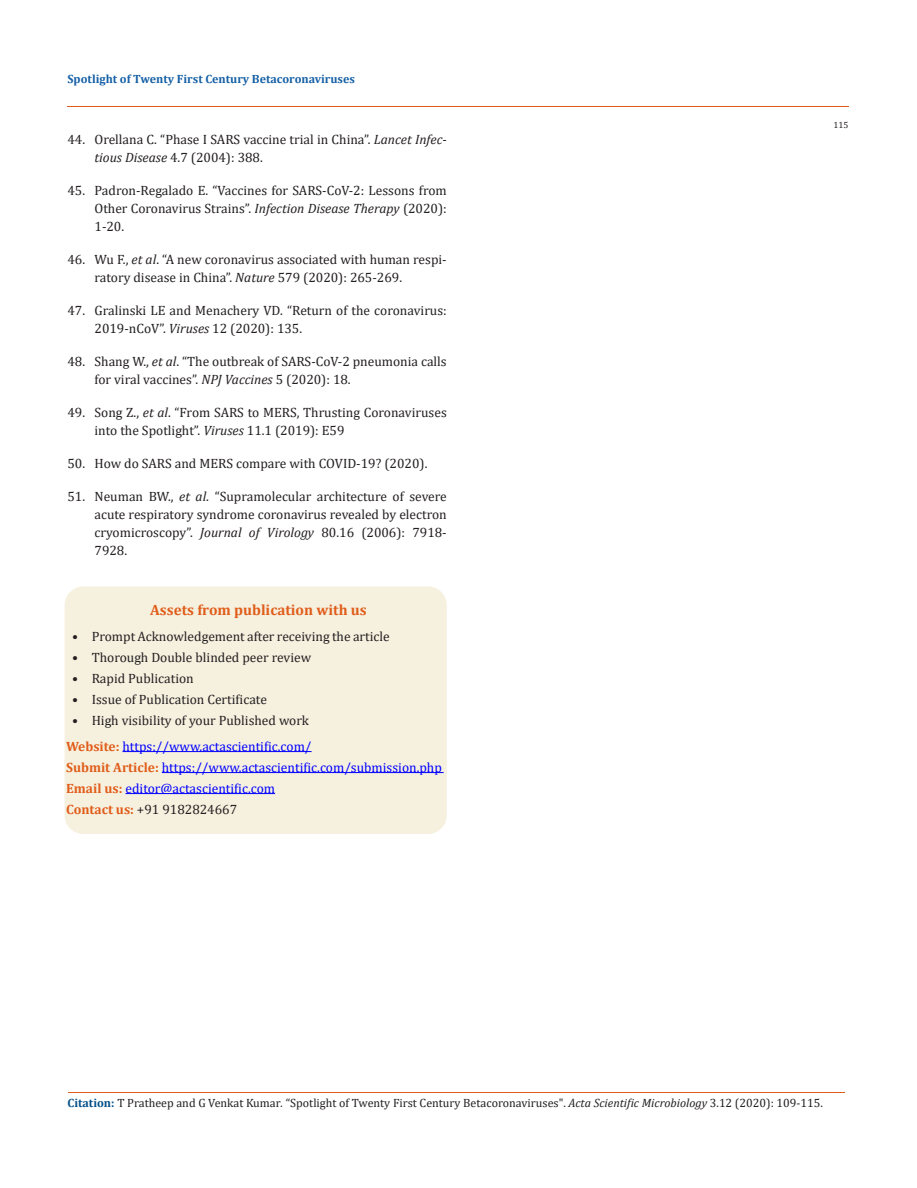
<style>
.page{position:relative;width:917px;height:1188px;background:#fff}
.page>*{position:absolute;margin:0;border:0;box-sizing:border-box;transform-origin:0 0}
.t1{font:700 15px "Cambria";color:#e05d1a}
.t2{font:13.5px/18px "Cambria";color:#231f20}
.t3{font:13.5px "Cambria";color:#00f}
.t4{font:12px "Cambria";color:#231f20}
.t5{font:700 12px "Cambria";color:#1560a6}
.t6{font:9px "Cambria";color:#231f20}
.s1{font-style:italic}
.s2{font-weight:700;color:#e05d1a}
.s3{font-weight:700;color:#035089}
</style>
<div class="page">
<hr style="left:67px;top:106px;width:782px;height:1px;background:#e05d1a">
<div style="left:65px;top:587px;width:381px;height:246px;background:#f6f0df;border-radius:18px"></div>
<div style="left:65px;top:586px;width:382px;height:248px;border:2px solid #f6f0df;border-radius:18px"></div>
<hr style="left:122px;top:751px;width:189px;height:1px;background:#00f">
<hr style="left:162px;top:772px;width:281px;height:1px;background:#00f">
<hr style="left:125px;top:793px;width:150px;height:1px;background:#00f">
<hr style="left:69px;top:1092px;width:775px;height:1px;background:#e05d1a">
<p class="t5" style="left:67px;top:70px;width:289px">Spotlight of Twenty First Century Betacoronaviruses</p>
<p class="t2" style="left:94px;top:130px;width:354px;text-indent:-27px">44. Orellana C. “Phase I SARS vaccine trial in China”. <span class="s1">Lancet Infec&shy;tious Disease</span> 4.7 (2004): 388.</p>
<p class="t2" style="left:94px;top:181px;width:354px;text-align:justify;text-indent:-27px">45. Padron-Regalado E. “Vaccines for SARS-CoV-2: Lessons from Other Coronavirus Strains”. <span class="s1">Infection Disease Therapy</span> (2020):<br>1‐20.</p>
<p class="t2" style="left:94px;top:250px;width:354px;text-indent:-27px">46. Wu F., <span class="s1">et al</span>. “A new coronavirus associated with human respi&shy;ratory disease in China”. <span class="s1">Nature</span> 579 (2020): 265-269.</p>
<p class="t2" style="left:94px;top:301px;width:354px;text-indent:-27px">47. Gralinski LE and Menachery VD. “Return of the coronavirus:<br>2019-nCoV”. <span class="s1">Viruses</span> 12 (2020): 135.</p>
<p class="t2" style="left:94px;top:352px;width:354px;text-indent:-27px">48. Shang W., <span class="s1">et al</span>. “The outbreak of SARS-CoV-2 pneumonia calls for viral vaccines”. <span class="s1">NPJ Vaccines</span> 5 (2020): 18.</p>
<p class="t2" style="left:94px;top:403px;width:354px;text-indent:-27px">49. Song Z., <span class="s1">et al</span>. “From SARS to MERS, Thrusting Coronaviruses into the Spotlight”. <span class="s1">Viruses</span> 11.1 (2019): E59</p>
<p class="t2" style="left:67px;top:454px;width:361px">50. How do SARS and MERS compare with COVID-19? (2020).</p>
<p class="t2" style="left:94px;top:487px;width:354px;text-align:justify;text-indent:-27px">51. Neuman BW., <span class="s1">et al</span>. “Supramolecular architecture of severe acute respiratory syndrome coronavirus revealed by electron cryomicroscopy”. <span class="s1">Journal of Virology</span> 80.16 (2006): 7918- 7928.</p>
<p class="t1" style="left:150px;top:600px;width:218px">Assets from publication with us</p>
<p class="t2" style="left:72px;top:627px;width:319px">• Prompt Acknowledgement after receiving the article</p>
<p class="t2" style="left:72px;top:648px;width:240px">• Thorough Double blinded peer review</p>
<p class="t2" style="left:72px;top:669px;width:123px">• Rapid Publication</p>
<p class="t2" style="left:72px;top:690px;width:196px">• Issue of Publication Certificate</p>
<p class="t2" style="left:72px;top:711px;width:238px">• High visibility of your Published work</p>
<p class="t3" style="left:66px;top:738px;width:247px"><span class="s2">Website:</span> https://www.actascientific.com/</p>
<p class="t3" style="left:66px;top:759px;width:377px"><span class="s2">Submit Article:</span> https://www.actascientific.com/submission.php</p>
<p class="t3" style="left:66px;top:780px;width:210px"><span class="s2">Email us:</span> editor@actascientific.com</p>
<p class="t2" style="left:66px;top:800px;width:173px"><span class="s2">Contact us:</span> +91 9182824667</p>
<p class="t6" style="left:833px;top:120px;width:16px">115</p>
<p class="t4" style="left:67px;top:1096px;width:756px"><span class="s3">Citation:</span> T Pratheep and G Venkat Kumar<span class="s1">.</span> “Spotlight of Twenty First Century Betacoronaviruses". <span class="s1">Acta Scientific Microbiology</span> 3.12 (2020): 109-115.</p>
</div>
